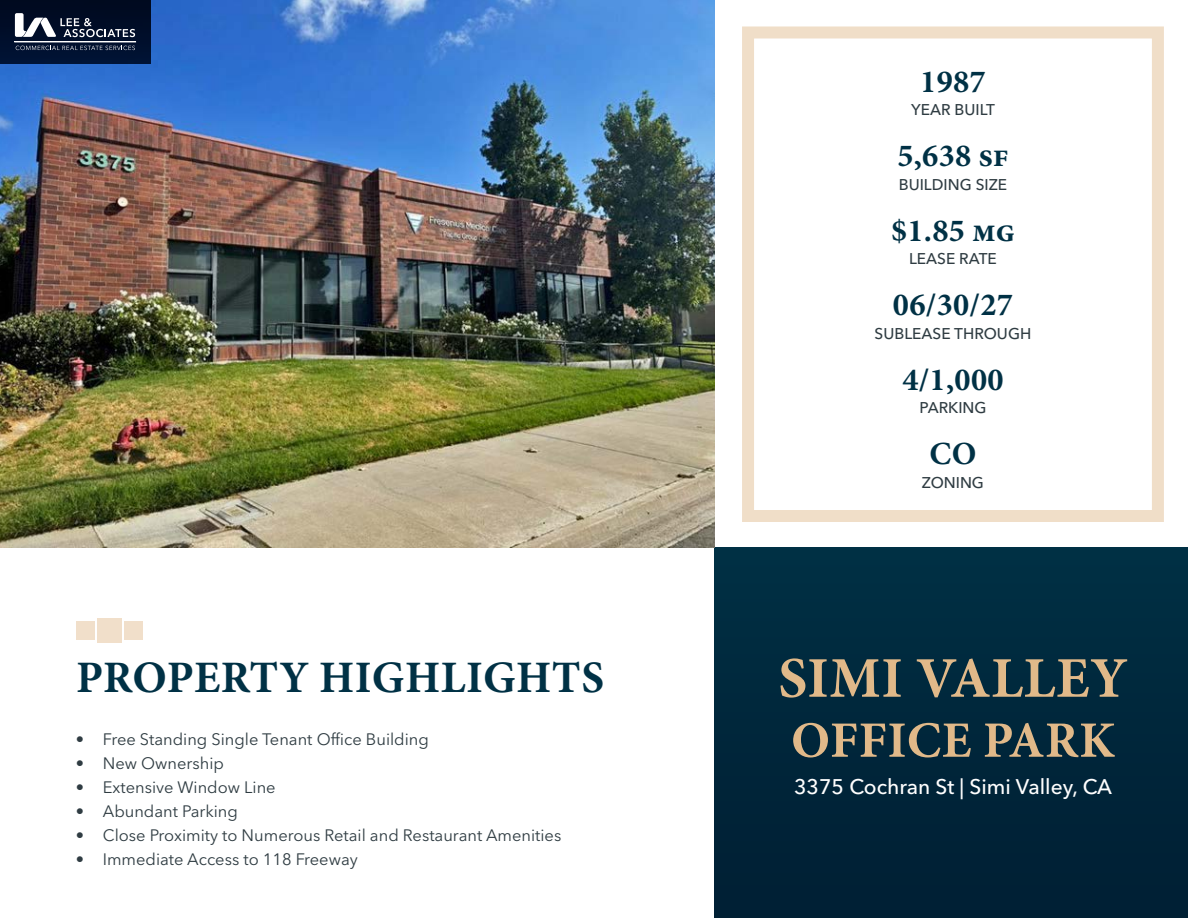
<style>
.page{position:relative;width:1188px;height:918px;background:#fff}
.page>*{position:absolute;margin:0;border:0;box-sizing:border-box;transform-origin:0 0}
.t1{font:700 57.6px "Minion Pro";letter-spacing:.01em;color:#e1b989}
.t2{font:700 51px "Minion Pro";letter-spacing:.01em;color:#e1b989}
.t3{font:700 45px "Minion Pro";letter-spacing:.01em;color:#003145}
.t4{font:700 32.25px "Minion Pro";letter-spacing:.01em;color:#003145}
.t5{font:500 21px "Avenir Next LT Pro";color:#fff}
.t6{font:16.5px "Avenir Next LT Pro";color:#2f3c42}
.t7{font:500 15.45px "Avenir Next LT Pro";color:#2f3c42}
</style>
<div class="page">
<div style="left:715px;top:547px;width:473px;height:371px;background:#00273b"></div>
<img style="left:0;top:0;width:715px;height:547px">
<div style="left:0;top:0;width:150px;height:63px;background:#000f2b"></div>
<svg style="left:15px;top:13px;width:120px;height:24px"></svg>
<svg style="left:16px;top:46px;width:119px;height:4px"></svg>
<hr style="left:14px;top:42px;width:122px;height:1px;background:#fff">
<div style="left:97px;top:618px;width:25px;height:25px;background:#f1dfca"></div>
<div style="left:124px;top:621px;width:19px;height:19px;background:#f1dfca"></div>
<div style="left:76px;top:621px;width:19px;height:19px;background:#f1dfca"></div>
<svg style="left:742px;top:26px;width:422px;height:496px"></svg>
<h3 class="t3" style="left:76px;top:646px;width:530px">PROPERTY HIGHLIGHTS</h3>
<p class="t6" style="left:76px;top:729px;width:355px">• Free Standing Single Tenant Office Building</p>
<p class="t6" style="left:76px;top:753px;width:150px">• New Ownership</p>
<p class="t6" style="left:76px;top:777px;width:201px">• Extensive Window Line</p>
<p class="t6" style="left:76px;top:801px;width:164px">• Abundant Parking</p>
<p class="t6" style="left:76px;top:825px;width:487px">• Close Proximity to Numerous Retail and Restaurant Amenities</p>
<p class="t6" style="left:76px;top:849px;width:284px">• Immediate Access to 118 Freeway</p>
<h3 class="t4" style="left:920px;top:59px;width:67px">1987</h3>
<p class="t7" style="left:911px;top:101px;width:85px">YEAR BUILT</p>
<h3 class="t4" style="left:897px;top:133px;width:113px">5,638 sf</h3>
<p class="t7" style="left:899px;top:175px;width:110px">BUILDING SIZE</p>
<h3 class="t4" style="left:891px;top:208px;width:126px">$1.85 mg</h3>
<p class="t7" style="left:909px;top:250px;width:89px">LEASE RATE</p>
<h3 class="t4" style="left:893px;top:282px;width:122px">06/30/27</h3>
<p class="t7" style="left:875px;top:324px;width:158px">SUBLEASE THROUGH</p>
<h3 class="t4" style="left:902px;top:357px;width:103px">4/1,000</h3>
<p class="t7" style="left:919px;top:399px;width:69px">PARKING</p>
<h3 class="t4" style="left:929px;top:431px;width:49px">CO</h3>
<p class="t7" style="left:922px;top:473px;width:64px">ZONING</p>
<h1 class="t1" style="left:778px;top:638px;width:351px">SIMI VALLEY</h1>
<h2 class="t2" style="left:791px;top:705px;width:325px">OFFICE PARK</h2>
<p class="t5" style="left:794px;top:774px;width:320px">3375 Cochran St | Simi Valley, CA</p>
</div>
